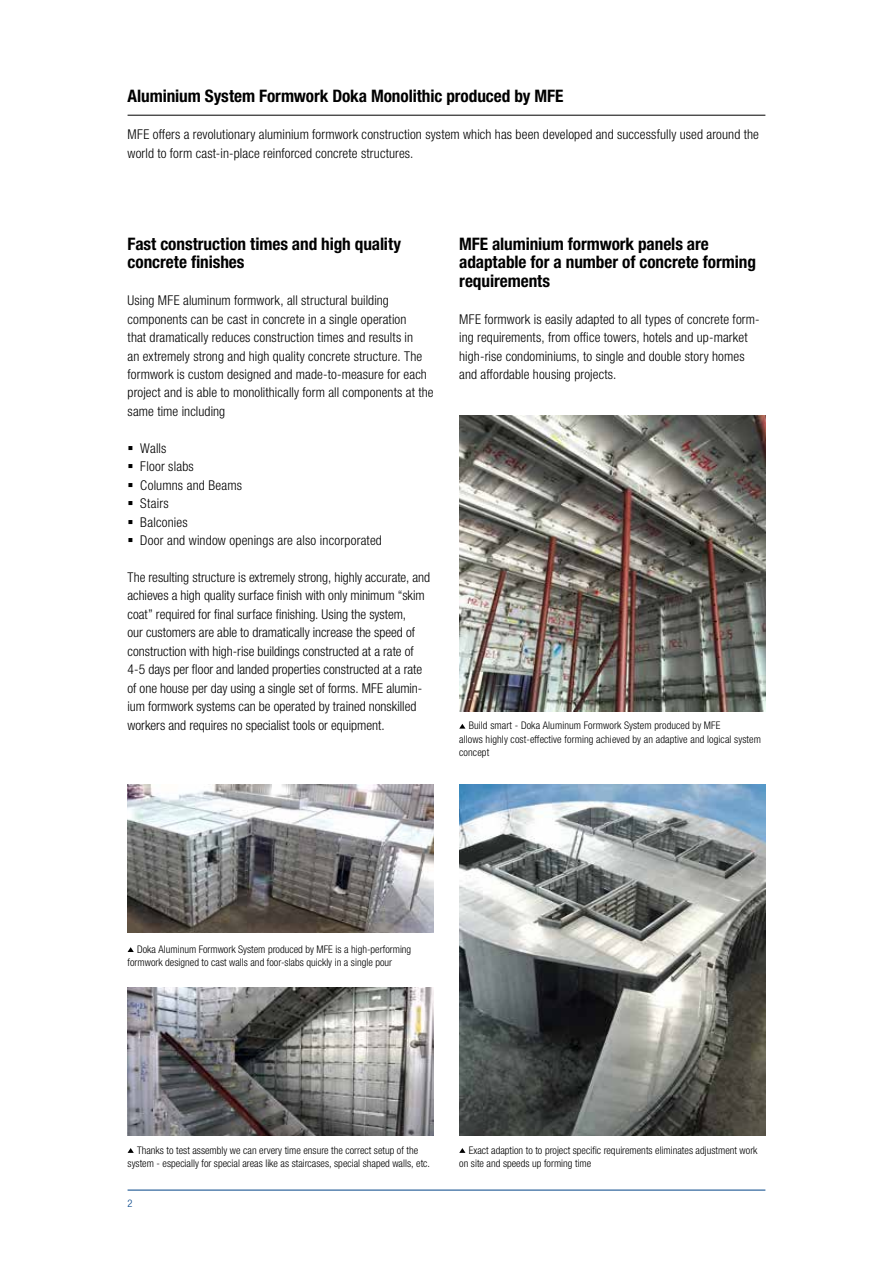
<style>
.page{position:relative;width:893px;height:1263px;background:#fff}
.page>*{position:absolute;margin:0;border:0;box-sizing:border-box;transform-origin:0 0}
.t1{font:700 condensed 17.25px/18.5px "Helvetica Neue LTW1 G";letter-spacing:-.005em;color:#000}
.t2{font:300 condensed 13.5px/18.5px "Helvetica Neue LTW1 G";letter-spacing:.005em;color:#000}
.t3{font:300 condensed 10.5px/13.5px "Helvetica Neue LTW1 G";color:#000}
.t4{font:300 condensed 10.5px "Helvetica Neue LTW1 G";color:#004287}
</style>
<div class="page">
<hr style="left:128px;top:115px;width:637px;height:1px;background:#000">
<img style="left:128px;top:785px;width:306px;height:147px">
<img style="left:128px;top:988px;width:306px;height:147px">
<img style="left:459px;top:416px;width:306px;height:295px">
<img style="left:459px;top:785px;width:306px;height:350px">
<svg style="left:459px;top:724px;width:6px;height:5px"></svg>
<svg style="left:128px;top:947px;width:6px;height:5px"></svg>
<svg style="left:128px;top:1148px;width:6px;height:5px"></svg>
<svg style="left:459px;top:1148px;width:6px;height:5px"></svg>
<hr style="left:128px;top:1190px;width:637px;height:1px;background:#004287">
<p class="t1" style="left:128px;top:87px;width:437px">Aluminium System Formwork Doka Monolithic produced by MFE</p>
<p class="t2" style="left:128px;top:125px;width:633px">MFE offers a revolutionary aluminium formwork construction system which has been developed and successfully used around the world to form cast-in-place reinforced concrete structures.</p>
<p class="t1" style="left:128px;top:235px;width:275px">Fast construction times and high quality concrete finishes</p>
<p class="t2" style="left:128px;top:291px;width:308px">Using MFE aluminum formwork, all structural building components can be cast in concrete in a single operation<br>that dramatically reduces construction times and results in<br>an extremely strong and high quality concrete structure. The formwork is custom designed and made-to-measure for each project and is able to monolithically form all components at the same time including</p>
<p class="t2" style="left:140px;top:439px;width:243px">Walls<br>Floor slabs<br>Columns and Beams<br>Stairs<br>Balconies<br>Door and window openings are also incorporated</p>
<p class="t2" style="left:128px;top:568px;width:304px">The resulting structure is extremely strong, highly accurate, and achieves a high quality surface finish with only minimum “skim coat” required for final surface finishing. Using the system,<br>our customers are able to dramatically increase the speed of construction with high-rise buildings constructed at a rate of 4-5 days per floor and landed properties constructed at a rate of one house per day using a single set of forms. MFE alumin&shy;ium formwork systems can be operated by trained nonskilled workers and requires no specialist tools or equipment.</p>
<p class="t1" style="left:459px;top:235px;width:298px">MFE aluminium formwork panels are adaptable for a number of concrete forming requirements</p>
<p class="t2" style="left:459px;top:310px;width:302px">MFE formwork is easily adapted to all types of concrete form&shy;ing requirements, from office towers, hotels and up-market high-rise condominiums, to single and double story homes and affordable housing projects.</p>
<p class="t3" style="left:459px;top:719px;width:303px;text-indent:10px">Build smart - Doka Aluminum Formwork System produced by MFE<br>allows highly cost-effective forming achieved by an adaptive and logical system concept</p>
<p class="t3" style="left:128px;top:942px;width:285px;text-indent:10px">Doka Aluminum Formwork System produced by MFE is a high-performing formwork designed to cast walls and foor-slabs quickly in a single pour</p>
<p class="t3" style="left:128px;top:1143px;width:304px;text-align:center">Thanks to test assembly we can ervery time ensure the correct setup of the system - especially for special areas like as staircases, special shaped walls, etc.</p>
<p class="t3" style="left:459px;top:1143px;width:300px;text-indent:10px">Exact adaption to to project specific requirements eliminates adjustment work on site and speeds up forming time</p>
<p class="t4" style="left:128px;top:1197px;width:7px">2</p>
</div>
